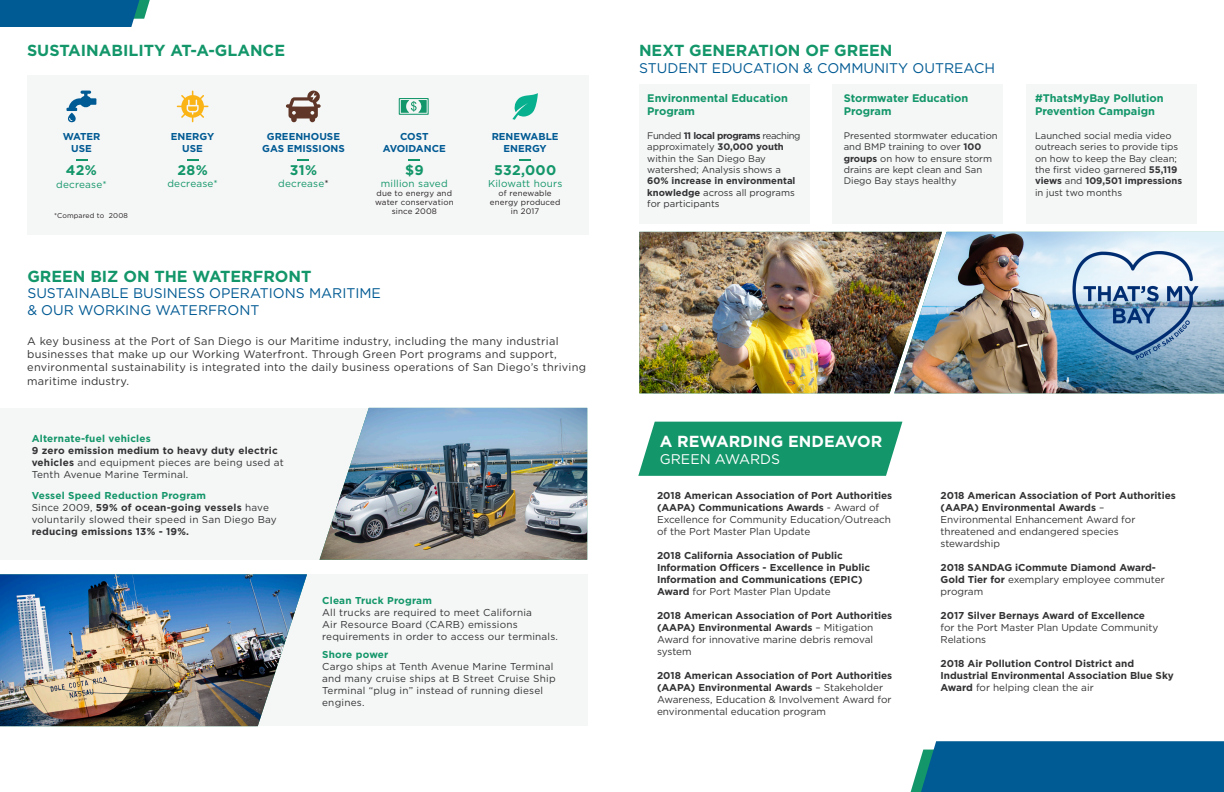
<style>
.page{position:relative;width:1224px;height:792px;background:#fff}
.page>*{position:absolute;margin:0;border:0;box-sizing:border-box;transform-origin:0 0}
.t1{font:700 16px "Gotham";color:#13966a}
.t2{font:700 16px "Gotham";color:#fff}
.t3{font:14px "Gotham";color:#005a93}
.t4{font:700 14px "Gotham";letter-spacing:.02em;color:#13966a}
.t5{font:14px "Gotham";color:#fff}
.t6{font:11px/13.2px "Gotham";letter-spacing:.02em;color:#333335}
.t7{font:700 11px/13.2px "Gotham";color:#13966a}
.t8{font:10px/12px "Gotham";color:#333335}
.t9{font:10px/12px "Gotham";letter-spacing:.02em;color:#333335}
.t10{font:700 10px/12px "Gotham";color:#333335}
.t11{font:700 10px "Gotham";letter-spacing:.02em;color:#13966a}
.t12{font:700 10px/12px "Gotham";color:#005a93;text-align:center}
.t13{font:10px "Gotham";letter-spacing:.02em;color:#13966a}
.t14{font:9.5px/11.4px "Gotham";color:#333335}
.t15{font:8px/9px "Gotham";letter-spacing:.02em;color:#231f20;text-align:center}
.t16{font:7px "Gotham";letter-spacing:.02em;color:#231f20}
.s1{color:#231f20}
.s2{font-weight:700}
.s3{font-weight:400}
</style>
<div class="page">
<div style="left:27px;top:75px;width:562px;height:159px;background:#f5f6f6"></div>
<svg style="left:76px;top:159px;width:11px;height:2px"></svg>
<svg style="left:298px;top:159px;width:11px;height:2px"></svg>
<svg style="left:187px;top:159px;width:11px;height:2px"></svg>
<svg style="left:409px;top:159px;width:11px;height:2px"></svg>
<svg style="left:520px;top:159px;width:11px;height:2px"></svg>
<svg style="left:67px;top:91px;width:29px;height:31px"></svg>
<svg style="left:177px;top:91px;width:32px;height:31px"></svg>
<svg style="left:286px;top:90px;width:35px;height:33px"></svg>
<svg style="left:399px;top:98px;width:30px;height:17px"></svg>
<svg style="left:512px;top:93px;width:26px;height:27px"></svg>
<div style="left:0;top:408px;width:585px;height:152px;background:#f5f6f6"></div>
<div style="left:26px;top:574px;width:561px;height:152px;background:#f5f6f6"></div>
<img style="left:0;top:574px;width:307px;height:152px">
<div style="left:833px;top:84px;width:170px;height:139px;background:#f5f6f6"></div>
<div style="left:639px;top:84px;width:171px;height:139px;background:#f5f6f6"></div>
<div style="left:1026px;top:84px;width:171px;height:139px;background:#f5f6f6"></div>
<svg style="left:638px;top:422px;width:264px;height:54px;background:#229c73"></svg>
<svg style="left:911px;top:741px;width:313px;height:51px;background:#086195"></svg>
<svg style="left:0;top:0;width:150px;height:27px;background:#0d6596"></svg>
<img style="left:942px;top:232px;width:282px;height:161px">
<img style="left:320px;top:408px;width:267px;height:152px">
<img style="left:639px;top:232px;width:303px;height:161px">
<img style="left:1065px;top:234px;width:142px;height:143px">
<p class="t1" style="left:27px;top:40px;width:260px">SUSTAINABILITY AT-A-GLANCE</p>
<p class="t12" style="left:63px;top:130px;width:39px">WATER</p>
<p class="t12" style="left:71px;top:142px;width:22px">USE</p>
<p class="t4" style="left:66px;top:161px;width:32px">42%</p>
<p class="t13" style="left:56px;top:178px;width:52px">decrease*</p>
<p class="t16" style="left:54px;top:211px;width:76px">*Compared to 2008</p>
<p class="t12" style="left:171px;top:130px;width:45px">ENERGY</p>
<p class="t12" style="left:182px;top:142px;width:22px">USE</p>
<p class="t4" style="left:178px;top:161px;width:32px">28%</p>
<p class="t13" style="left:167px;top:177px;width:52px">decrease*</p>
<p class="t12" style="left:262px;top:130px;width:84px">GREENHOUSE<br>GAS EMISSIONS</p>
<p class="t12" style="left:400px;top:130px;width:30px">COST</p>
<p class="t12" style="left:383px;top:142px;width:65px">AVOIDANCE</p>
<p class="t4" style="left:290px;top:161px;width:29px">31%</p>
<p class="t13" style="left:278px;top:177px;width:52px">decrease<span class="s1">*</span></p>
<p class="t4" style="left:405px;top:161px;width:20px">$9</p>
<p class="t13" style="left:381px;top:177px;width:68px">million saved</p>
<p class="t15" style="left:375px;top:189px;width:80px">due to energy and water conservation since 2008</p>
<p class="t1" style="left:27px;top:265px;width:286px">GREEN BIZ ON THE WATERFRONT</p>
<p class="t3" style="left:27px;top:285px;width:355px">SUSTAINABLE BUSINESS OPERATIONS MARITIME</p>
<p class="t3" style="left:27px;top:301px;width:233px">&amp; OUR WORKING WATERFRONT</p>
<p class="t12" style="left:492px;top:130px;width:68px">RENEWABLE</p>
<p class="t12" style="left:504px;top:142px;width:45px">ENERGY</p>
<p class="t4" style="left:494px;top:161px;width:64px">532,000</p>
<p class="t13" style="left:488px;top:177px;width:76px">Kilowatt hours</p>
<p class="t15" style="left:490px;top:189px;width:72px">of renewable energy produced in 2017</p>
<p class="t6" style="left:27px;top:334px;width:560px">A key business at the Port of San Diego is our Maritime industry, including the many industrial businesses that make up our Working Waterfront. Through Green Port programs and support, environmental sustainability is integrated into the daily business operations of San Diego’s thriving maritime industry.</p>
<p class="t11" style="left:32px;top:432px;width:121px">Alternate-fuel vehicles</p>
<p class="t9" style="left:32px;top:444px;width:253px"><span class="s2">9 zero emission medium to heavy duty electric vehicles</span> and equipment pieces are being used at<br>Tenth Avenue Marine Terminal.</p>
<p class="t11" style="left:32px;top:489px;width:176px">Vessel Speed Reduction Program</p>
<p class="t9" style="left:32px;top:502px;width:247px">Since 2009, <span class="s2">59% of ocean-going vessels</span> have voluntarily slowed their speed in San Diego Bay <span class="s2">reducing emissions 13% - 19%.</span></p>
<p class="t11" style="left:322px;top:594px;width:111px">Clean Truck Program</p>
<p class="t9" style="left:322px;top:606px;width:237px">All trucks are required to meet California<br>Air Resource Board (CARB) emissions requirements in order to access our terminals.</p>
<p class="t11" style="left:322px;top:648px;width:68px">Shore power</p>
<p class="t9" style="left:322px;top:660px;width:235px">Cargo ships at Tenth Avenue Marine Terminal and many cruise ships at B Street Cruise Ship Terminal “plug in” instead of running diesel engines.</p>
<p class="t1" style="left:639px;top:40px;width:255px">NEXT GENERATION OF GREEN</p>
<p class="t3" style="left:639px;top:59px;width:358px">STUDENT EDUCATION &amp; COMMUNITY OUTREACH</p>
<p class="t7" style="left:647px;top:92px;width:142px">Environmental Education<br>Program</p>
<p class="t14" style="left:647px;top:129px;width:155px">Funded <span class="s2">11 local programs</span> reaching approximately <span class="s2">30,000 youth </span>within the San Diego Bay watershed; Analysis shows a<br><span class="s2">60% increase in environmental knowledge</span> across all programs for participants</p>
<p class="t7" style="left:844px;top:92px;width:126px">Stormwater Education<br>Program</p>
<p class="t14" style="left:844px;top:129px;width:155px">Presented stormwater education and BMP training to over <span class="s2">100 groups</span> on how to ensure storm drains are kept clean and San<br>Diego Bay stays healthy</p>
<p class="t7" style="left:1035px;top:92px;width:130px">#ThatsMyBay Pollution<br>Prevention Campaign</p>
<p class="t14" style="left:1035px;top:129px;width:149px">Launched social media video outreach series to provide tips on how to keep the Bay clean; the first video garnered <span class="s2">55,119 views</span> and <span class="s2">109,501 impressions </span>in just two months</p>
<p class="t2" style="left:660px;top:430px;width:224px">A REWARDING ENDEAVOR</p>
<p class="t5" style="left:660px;top:450px;width:122px">GREEN AWARDS</p>
<p class="t8" style="left:657px;top:490px;width:237px"><span class="s2">2018 American Association of Port Authorities (AAPA) Communications Awards</span> - Award of Excellence for Community Education/Outreach of the Port Master Plan Update</p>
<p class="t10" style="left:657px;top:550px;width:215px">2018 California Association of Public Information Officers - Excellence in Public Information and Communications (EPIC)<br>Award <span class="s3">for Port Master Plan Update</span></p>
<p class="t10" style="left:657px;top:610px;width:237px">2018 American Association of Port Authorities (AAPA) Environmental Awards <span class="s3">– Mitigation Award for innovative marine debris removal system</span></p>
<p class="t8" style="left:657px;top:670px;width:237px"><span class="s2">2018 American Association of Port Authorities (AAPA) Environmental Awards</span> – Stakeholder Awareness, Education &amp; Involvement Award for environmental education program</p>
<p class="t8" style="left:941px;top:490px;width:237px"><span class="s2">2018 American Association of Port Authorities (AAPA) Environmental Awards</span> –<br>Environmental Enhancement Award for threatened and endangered species stewardship</p>
<p class="t10" style="left:941px;top:562px;width:226px">2018 SANDAG iCommute Diamond Award-<br>Gold Tier for <span class="s3">exemplary employee commuter program</span></p>
<p class="t8" style="left:941px;top:610px;width:219px"><span class="s2">2017 Silver Bernays Award of Excellence </span>for the Port Master Plan Update Community<br>Relations</p>
<p class="t10" style="left:941px;top:658px;width:235px">2018 Air Pollution Control District and<br>Industrial Environmental Association Blue Sky<br>Award <span class="s3">for helping clean the air</span></p>
</div>
